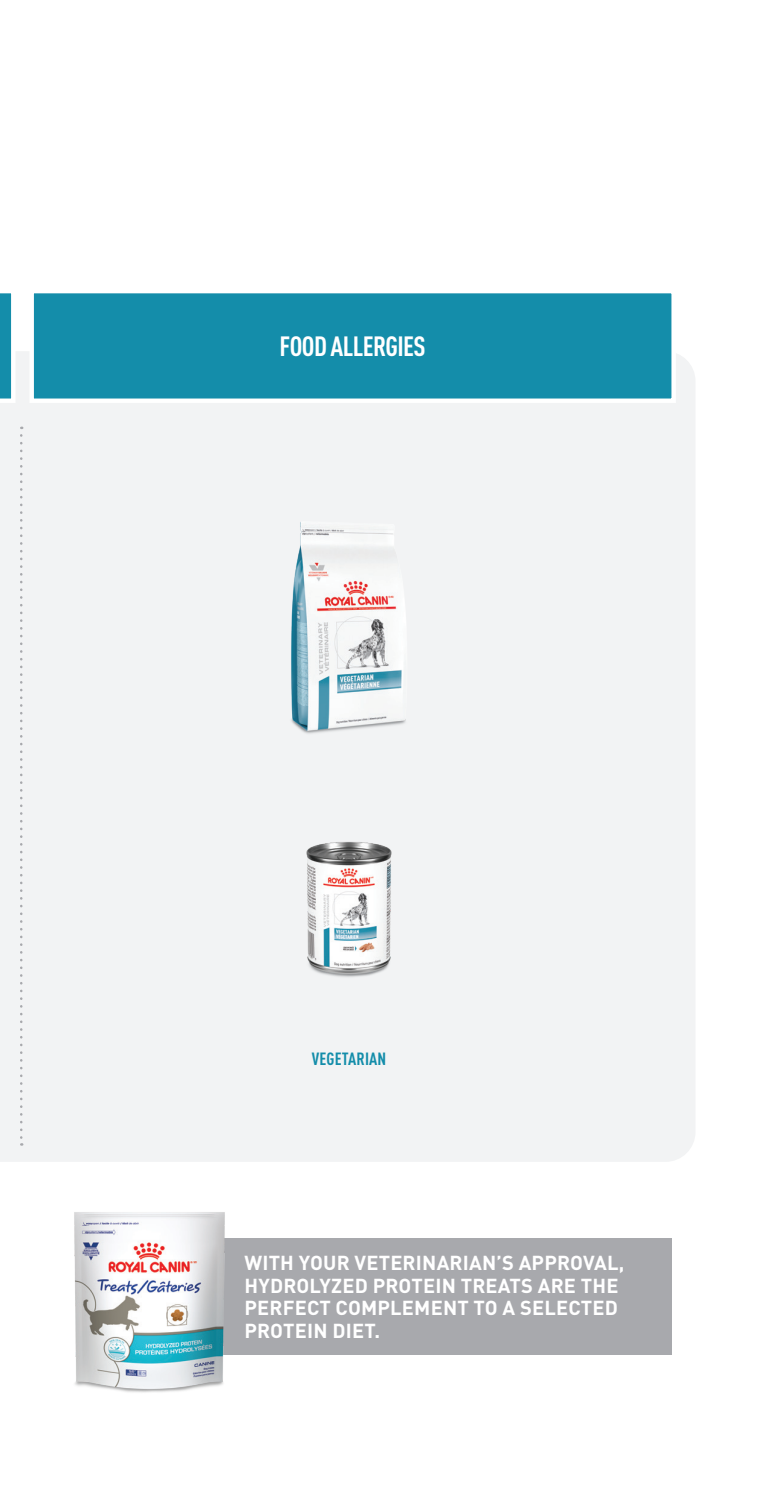
<style>
.page{position:relative;width:765px;height:1485px;background:#fff}
.page>*{position:absolute;margin:0;border:0;box-sizing:border-box;transform-origin:0 0}
.t1{font:700 condensed 27.5px "DIN Pro";letter-spacing:-.02em;color:#fff}
.t2{font:700 20px/22.5px "DIN Pro";letter-spacing:.01em;color:#fff}
.t3{font:700 condensed 17.5px "DIN Pro";letter-spacing:.01em;color:#148daa}
</style>
<div class="page">
<div style="left:188px;top:1238px;width:484px;height:117px;background:#a8a9ad"></div>
<div style="left:0;top:351px;width:695px;height:811px;background:#f2f3f4"></div>
<svg style="left:0;top:293px;width:16px;height:110px"></svg>
<div style="left:29px;top:289px;width:647px;height:114px;background:#148daa;border:4px solid #fff"></div>
<img style="left:283px;top:841px;width:132px;height:147px">
<svg style="left:20px;top:435px;width:2px;height:711px"></svg>
<img style="left:244px;top:521px;width:210px;height:231px">
<img style="left:74px;top:1212px;width:151px;height:181px">
<h1 class="t1" style="left:280px;top:326px;width:148px">FOOD ALLERGIES</h1>
<p class="t3" style="left:312px;top:1046px;width:76px">VEGETARIAN</p>
<p class="t2" style="left:244px;top:1251px;width:381px">WITH YOUR VETERINARIAN’S APPROVAL,<br>HYDROLYZED PROTEIN TREATS ARE THE<br>PERFECT COMPLEMENT TO A SELECTED<br>PROTEIN DIET.</p>
</div>
